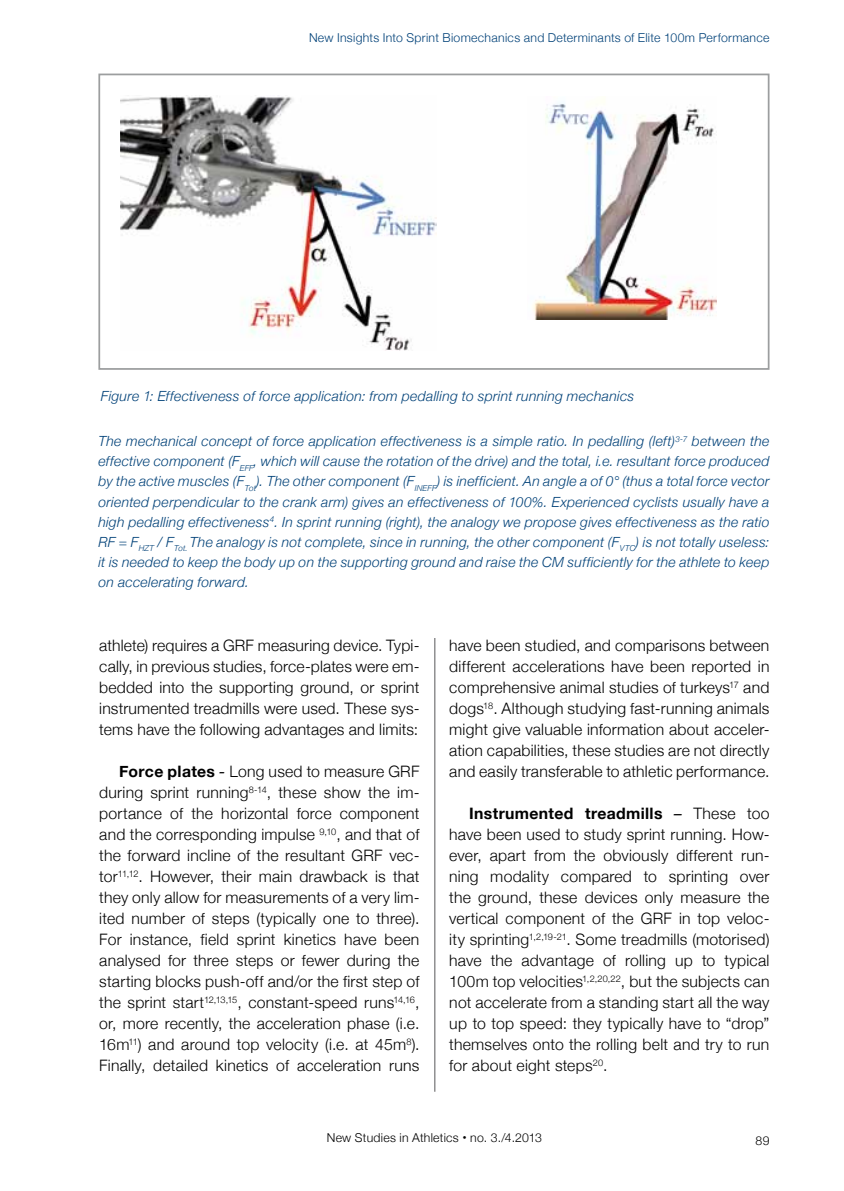
<style>
.page{position:relative;width:844px;height:1191px;background:#fff}
.page>*{position:absolute;margin:0;border:0;box-sizing:border-box;transform-origin:0 0}
.t1{font:300 15.75px/21px "Helvetica Neue";letter-spacing:.015em;color:#000;text-align:justify}
.t2{font:italic 300 14px/20.1px "Helvetica Neue";letter-spacing:.02em;color:#004178;text-align:justify}
.t3{font:300 12.25px "Helvetica Neue";letter-spacing:.025em;color:#004178}
.t4{font:300 12.25px "Helvetica Neue";letter-spacing:.02em;color:#000}
.s1{font-weight:700}
.s2{font-weight:400;font-style:italic}
.s3{font-weight:700;font-size:15.75px}
</style>
<div class="page">
<hr style="left:434px;top:74px;width:1px;height:1017px;background:#58585a">
<div style="left:120px;top:74px;width:320px;height:314px;background:#fff"></div>
<img style="left:120px;top:96px;width:316px;height:254px">
<img style="left:533px;top:103px;width:183px;height:217px">
<div style="left:101px;top:388px;width:668px;height:58px;background:#fff"></div>
<div style="left:98px;top:433px;width:671px;height:204px;background:#fff"></div>
<div style="left:98px;top:74px;width:671px;height:296px;border:2px solid #9c9e9f"></div>
<p class="t3" style="left:309px;top:30px;width:462px">New Insights Into Sprint Biomechanics and Determinants of Elite 100m Performance</p>
<p class="t2" style="left:101px;top:386px;width:534px">Figure 1: Effectiveness of force application: from pedalling to sprint running mechanics</p>
<p class="t2" style="left:98px;top:431px;width:672px">The mechanical concept of force application effectiveness is a simple ratio. In pedalling (left)<sup>3-7</sup> between the effective component (F<sub>EFF</sub>, which will cause the rotation of the drive) and the total, i.e. resultant force produced by the active muscles (F<sub>Tot</sub>). The other component (F<sub>INEFF</sub>) is inefficient. An angle a of 0° (thus a total force vector oriented perpendicular to the crank arm) gives an effectiveness of 100%. Experienced cyclists usually have a high pedalling effectiveness<sup>4</sup>. In sprint running (right), the analogy we propose gives effectiveness as the ratio RF = F<sub>HZT</sub> / F<sub>Tot.</sub> The analogy is not complete, since in running, the other component (F<sub>VTC</sub>) is not totally useless: it is needed to keep the body up on the supporting ground and raise the CM sufficiently for the athlete to keep on accelerating forward.</p>
<p class="t1" style="left:99px;top:635px;width:321px">athlete) requires a GRF measuring device. Typi&shy;cally, in previous studies, force-plates were em&shy;bedded into the supporting ground, or sprint instrumented treadmills were used. These sys&shy;tems have the following advantages and limits:</p>
<p class="t1" style="left:99px;top:761px;width:321px;text-indent:20px"><span class="s1">Force plates</span> <span class="s2">-</span> Long used to measure GRF during sprint running<sup>8-14</sup>, these show the im&shy;portance of the horizontal force component and the corresponding impulse <sup>9,10</sup>, and that of the forward incline of the resultant GRF vec&shy;tor<sup>11,12</sup>. However, their main drawback is that they only allow for measurements of a very lim&shy;ited number of steps (typically one to three).<br>For instance, field sprint kinetics have been analysed for three steps or fewer during the starting blocks push-off and/or the first step of the sprint start<sup>12,13,15</sup>, constant-speed runs<sup>14,16</sup>, or, more recently, the acceleration phase (i.e.<br>16m<sup>11</sup>) and around top velocity (i.e. at 45m<sup>8</sup>).<br>Finally, detailed kinetics of acceleration runs</p>
<p class="t1" style="left:449px;top:635px;width:321px">have been studied, and comparisons between different accelerations have been reported in comprehensive animal studies of turkeys<sup>17</sup> and dogs<sup>18</sup>. Although studying fast-running animals might give valuable information about acceler&shy;ation capabilities, these studies are not directly and easily transferable to athletic performance.</p>
<p class="t1" style="left:449px;top:803px;width:321px;text-indent:20px"><span class="s1">Instrumented treadmills</span> <span class="s2">–</span> These too have been used to study sprint running. How&shy;ever, apart from the obviously different run&shy;ning modality compared to sprinting over the ground, these devices only measure the vertical component of the GRF in top veloc&shy;ity sprinting<sup>1,2,19-21</sup>. Some treadmills (motorised) have the advantage of rolling up to typical 100m top velocities<sup>1,2,20,22</sup>, but the subjects can not accelerate from a standing start all the way up to top speed: they typically have to “drop” themselves onto the rolling belt and try to run for about eight steps<sup>20</sup>.</p>
<p class="t4" style="left:327px;top:1130px;width:217px">New Studies in Athletics <span class="s3">·</span> no. 3./4.2013</p>
<p class="t4" style="left:755px;top:1133px;width:15px">89</p>
</div>
